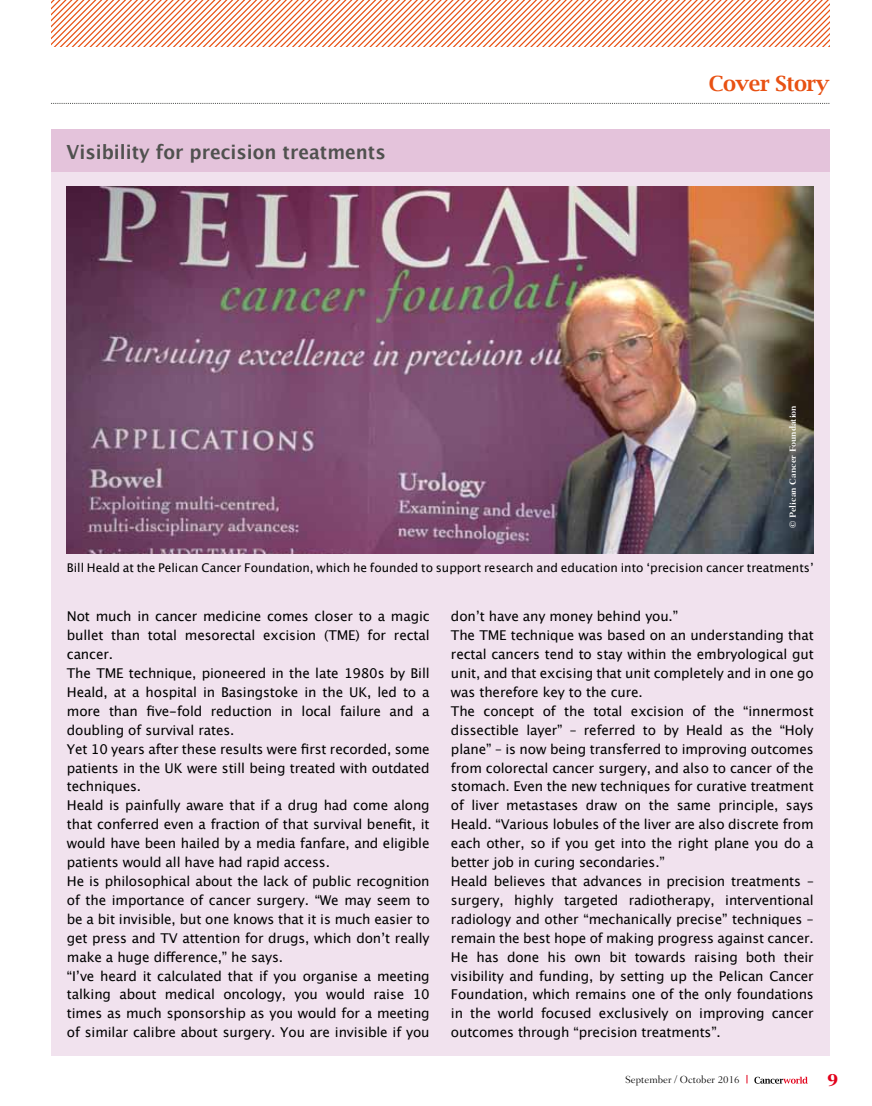
<style>
.page{position:relative;width:872px;height:1106px;background:#fff}
.page>*{position:absolute;margin:0;border:0;box-sizing:border-box;transform-origin:0 0}
.t1{font:600 21px "Lucida Bright";letter-spacing:-.025em;color:#e85113}
.t2{font:700 19.5px "Lucida Grande";color:#50514f;scale:.94 1}
.t3{font:800 18px "Fairfield LH";color:#e2001a}
.t4{font:13.5px/18.9px "Lucida Grande";letter-spacing:-.01em;color:#000}
.t5{font:12px "Lucida Grande";color:#000}
.t6{font:300 10.5px "Fairfield LH";color:#000}
.t7{font:700 9px "Fairfield LH";color:#fff}
</style>
<div class="page">
<svg style="left:754px;top:1076px;width:53px;height:7px"></svg>
<div style="left:51px;top:130px;width:778px;height:926px;background:#f1e2ee"></div>
<div style="left:51px;top:130px;width:778px;height:42px;background:#e4c3db"></div>
<img style="left:67px;top:186px;width:747px;height:368px">
<svg style="left:51px;top:0;width:778px;height:47px"></svg>
<svg style="left:51px;top:103px;width:778px;height:1px"></svg>
<h2 class="t2" style="left:67px;top:136px;width:341px">Visibility for precision treatments</h2>
<h1 class="t1" style="left:708px;top:71px;width:122px">Cover Story</h1>
<p class="t7" style="left:787px;top:528px;width:124px;rotate:-90deg">© Pelican Cancer Foundation</p>
<p class="t5" style="left:67px;top:560px;width:748px">Bill Heald at the Pelican Cancer Foundation, which he founded to support research and education into ‘precision cancer treatments’</p>
<p class="t4" style="left:67px;top:607px;width:364px">Not much in cancer medicine comes closer to a magic bullet than total mesorectal excision (TME) for rectal cancer.<br>The TME technique, pioneered in the late 1980s by Bill Heald, at a hospital in Basingstoke in the UK, led to a more than five-fold reduction in local failure and a doubling of survival rates.<br>Yet 10 years after these results were first recorded, some patients in the UK were still being treated with outdated techniques.<br>Heald is painfully aware that if a drug had come along that conferred even a fraction of that survival benefit, it would have been hailed by a media fanfare, and eligible patients would all have had rapid access.<br>He is philosophical about the lack of public recognition of the importance of cancer surgery. “We may seem to be a bit invisible, but one knows that it is much easier to get press and TV attention for drugs, which don’t really make a huge difference,” he says.<br>“I’ve heard it calculated that if you organise a meeting talking about medical oncology, you would raise 10 times as much sponsorship as you would for a meeting of similar calibre about surgery. You are invisible if you</p>
<p class="t4" style="left:451px;top:607px;width:364px">don’t have any money behind you.”<br>The TME technique was based on an understanding that rectal cancers tend to stay within the embryological gut unit, and that excising that unit completely and in one go was therefore key to the cure.<br>The concept of the total excision of the “innermost dissectible layer” – referred to by Heald as the “Holy plane” – is now being transferred to improving outcomes from colorectal cancer surgery, and also to cancer of the stomach. Even the new techniques for curative treatment of liver metastases draw on the same principle, says Heald. “Various lobules of the liver are also discrete from each other, so if you get into the right plane you do a better job in curing secondaries.”<br>Heald believes that advances in precision treatments – surgery, highly targeted radiotherapy, interventional radiology and other “mechanically precise” techniques – remain the best hope of making progress against cancer.<br>He has done his own bit towards raising both their visibility and funding, by setting up the Pelican Cancer Foundation, which remains one of the only foundations in the world focused exclusively on improving cancer outcomes through “precision treatments”.</p>
<p class="t6" style="left:625px;top:1073px;width:116px">September / October 2016</p>
<h3 class="t3" style="left:827px;top:1069px;width:13px">9</h3>
</div>
